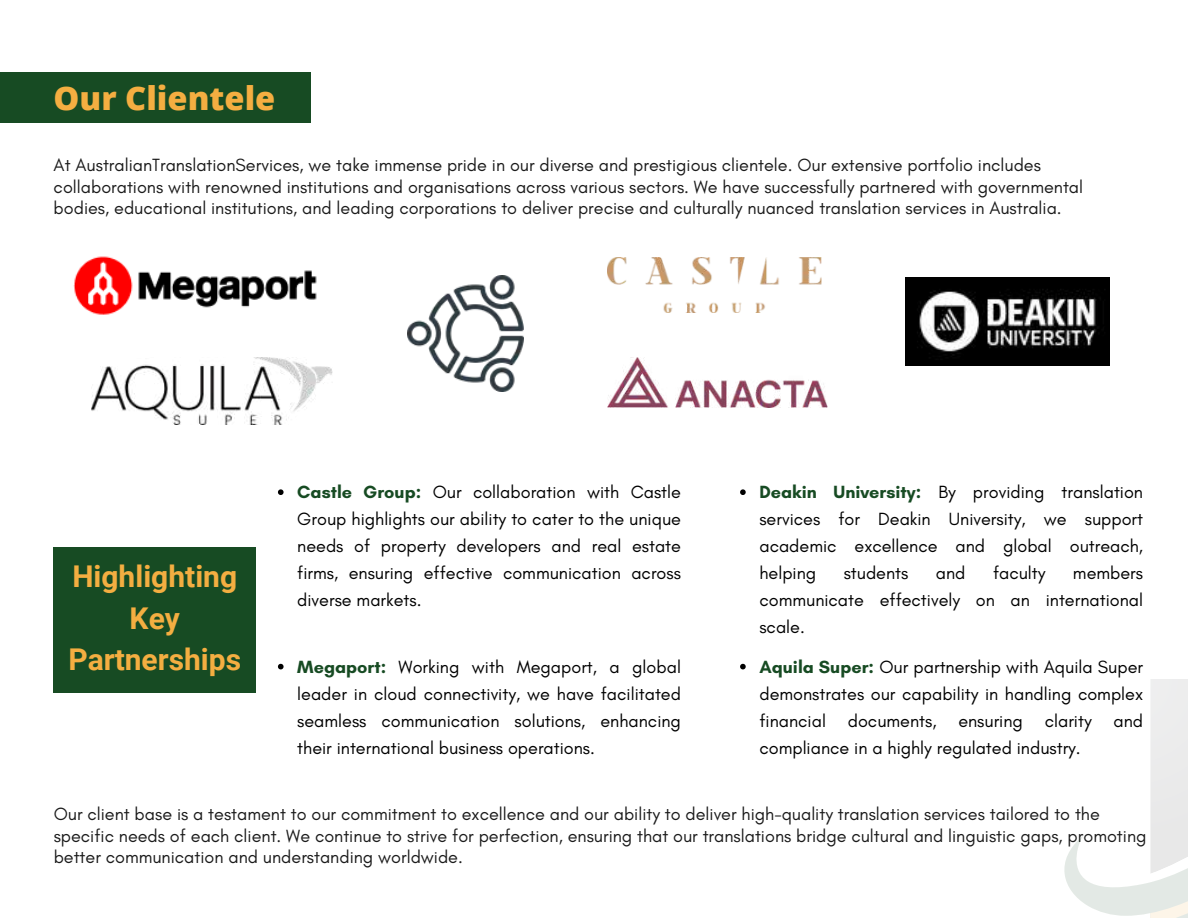
<style>
.page{position:relative;width:1188px;height:918px;background:#fff}
.page>*{position:absolute;margin:0;border:0;box-sizing:border-box;transform-origin:0 0}
.t1{font:800 32.55px "Open Sans";color:#f4ae41}
.t2{font:700 30px/41.7px "Roboto";color:#f4ae41;text-align:center}
.t3{font:18px/27px "Glacial Indifference";color:#000;text-align:justify}
.s1{font-weight:700;color:#174b23}
</style>
<div class="page">
<div style="left:0;top:72px;width:311px;height:51px;background:#174b23"></div>
<div style="left:54px;top:547px;width:202px;height:146px;background:#174b23"></div>
<img style="left:73px;top:256px;width:244px;height:59px">
<img style="left:607px;top:357px;width:221px;height:51px">
<img style="left:408px;top:275px;width:116px;height:116px">
<img style="left:607px;top:257px;width:214px;height:55px">
<img style="left:906px;top:278px;width:203px;height:87px">
<img style="left:92px;top:357px;width:241px;height:68px">
<svg style="left:278px;top:489px;width:6px;height:6px"></svg>
<svg style="left:278px;top:664px;width:6px;height:5px"></svg>
<svg style="left:740px;top:664px;width:6px;height:5px"></svg>
<svg style="left:740px;top:489px;width:6px;height:6px"></svg>
<div style="left:1150px;top:679px;width:38px;height:195px;background:#ebebec"></div>
<svg style="left:1064px;top:836px;width:124px;height:82px"></svg>
<h1 class="t1" style="left:54px;top:76px;width:223px">Our Clientele</h1>
<p class="t3" style="left:54px;top:154px;width:1031px;line-height:21.3px;text-align:left">At AustralianTranslationServices, we take immense pride in our diverse and prestigious clientele. Our extensive portfolio includes collaborations with renowned institutions and organisations across various sectors. We have successfully partnered with governmental bodies, educational institutions, and leading corporations to deliver precise and culturally nuanced translation services in Australia.</p>
<h2 class="t2" style="left:68px;top:556px;width:174px">Highlighting<br>Key<br>Partnerships</h2>
<p class="t3" style="left:297px;top:479px;width:385px"><span class="s1">Castle Group:</span> Our collaboration with Castle Group highlights our ability to cater to the unique needs of property developers and real estate firms, ensuring effective communication across diverse markets.</p>
<p class="t3" style="left:759px;top:479px;width:385px"><span class="s1">Deakin University:</span> By providing translation services for Deakin University, we support academic excellence and global outreach, helping</p>
<p class="t3" style="left:759px;top:560px;width:385px;text-indent:314px">members communicate effectively on an international scale.</p>
<p class="t3" style="left:844px;top:560px;width:66px">students</p>
<p class="t3" style="left:936px;top:560px;width:31px">and</p>
<p class="t3" style="left:993px;top:560px;width:54px">faculty</p>
<p class="t3" style="left:297px;top:653px;width:385px"><span class="s1">Megaport:</span> Working with Megaport, a global leader in cloud connectivity, we have facilitated seamless communication solutions, enhancing their international business operations.</p>
<p class="t3" style="left:759px;top:653px;width:385px"><span class="s1">Aquila Super:</span> Our partnership with Aquila Super demonstrates our capability in handling complex financial documents, ensuring clarity and compliance in a highly regulated industry.</p>
<p class="t3" style="left:54px;top:803px;width:1094px;line-height:21.3px;text-align:left">Our client base is a testament to our commitment to excellence and our ability to deliver high-quality translation services tailored to the specific needs of each client. We continue to strive for perfection, ensuring that our translations bridge cultural and linguistic gaps, promoting better communication and understanding worldwide.</p>
</div>
